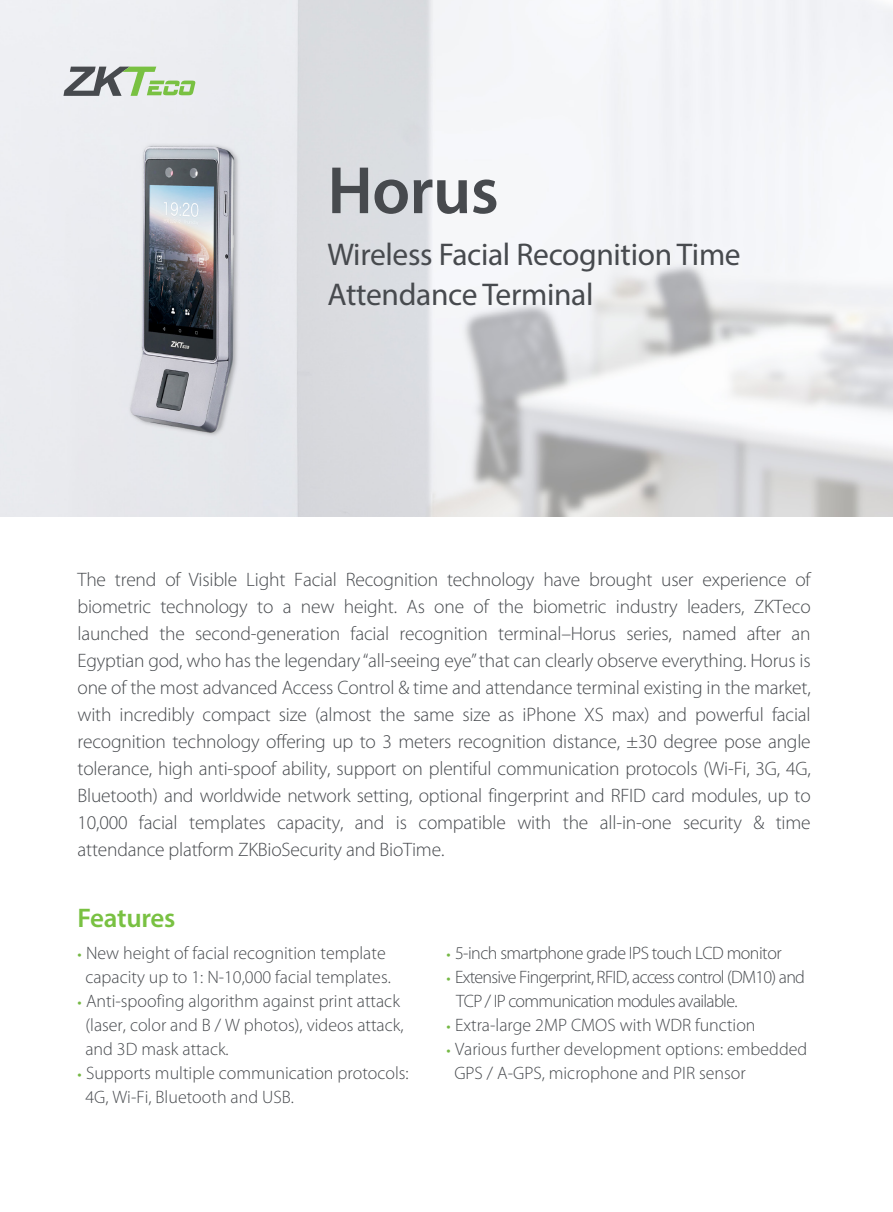
<style>
.page{position:relative;width:893px;height:1212px;background:#fff}
.page>*{position:absolute;margin:0;border:0;box-sizing:border-box;transform-origin:0 0}
.t1{font:600 67.5px "Myriad Pro";letter-spacing:-.01em;color:#474a4e}
.t2{font:31.5px/40.3px "Myriad Pro";letter-spacing:-.01em;color:#474a4e}
.t3{font:600 27px "Myriad Pro";letter-spacing:-.01em;color:#79c142}
.t4{font:300 19.5px/27px "Myriad Pro";letter-spacing:-.01em;color:#474a4e;text-align:justify}
.t5{font:300 18px/24px "Myriad Pro";color:#474a4e}
.t6{font:300 18px/24px "Myriad Pro";letter-spacing:-.04em;color:#474a4e}
.t7{font:300 18px "Myriad Pro";letter-spacing:-.03em;color:#474a4e}
.s1{font-weight:400;font-size:15px;color:#75b845}
</style>
<div class="page">
<img style="left:0;top:0;width:893px;height:517px">
<svg style="left:63px;top:67px;width:132px;height:29px;background:#aebda8"></svg>
<h1 class="t1" style="left:327px;top:148px;width:173px">Horus</h1>
<h2 class="t2" style="left:327px;top:234px;width:415px">Wireless Facial Recognition Time<br>Attendance Terminal</h2>
<p class="t4" style="left:78px;top:566px;width:735px">The trend of Visible Light Facial Recognition technology have brought user experience of biometric technology to a new height. As one of the biometric industry leaders, ZKTeco launched the second-generation facial recognition terminal–Horus series, named after an Egyptian god, who has the legendary “all-seeing eye”that can clearly observe everything. Horus is one of the most advanced Access Control &amp; time and attendance terminal existing in the market, with incredibly compact size (almost the same size as iPhone XS max) and powerful facial recognition technology offering up to 3 meters recognition distance, ±30 degree pose angle tolerance, high anti-spoof ability, support on plentiful communication protocols (Wi-Fi, 3G, 4G, Bluetooth) and worldwide network setting, optional fingerprint and RFID card modules, up to 10,000 facial templates capacity, and is compatible with the all-in-one security &amp; time attendance platform ZKBioSecurity and BioTime.</p>
<h3 class="t3" style="left:78px;top:900px;width:99px">Features</h3>
<p class="t5" style="left:78px;top:940px;width:315px;text-align:center"><span class="s1">•</span> New height of facial recognition template capacity up to 1: N-10,000 facial templates.</p>
<p class="t5" style="left:85px;top:988px;width:320px;text-indent:-8px"><span class="s1">•</span> Anti-spoofing algorithm against print attack (laser, color and B / W photos), videos attack, and 3D mask attack.</p>
<p class="t5" style="left:85px;top:1060px;width:325px;text-indent:-8px"><span class="s1">•</span> Supports multiple communication protocols:<br>4G, Wi-Fi, Bluetooth and USB.</p>
<p class="t7" style="left:446px;top:942px;width:337px"><span class="s1">•</span> 5-inch smartphone grade IPS touch LCD monitor</p>
<p class="t6" style="left:456px;top:964px;width:350px;text-indent:-10px"><span class="s1">•</span> Extensive Fingerprint, RFID, access control (DM10) and<br>TCP / IP communication modules available.</p>
<p class="t5" style="left:446px;top:1012px;width:311px"><span class="s1">•</span> Extra-large 2MP CMOS with WDR function</p>
<p class="t5" style="left:454px;top:1036px;width:355px;text-indent:-8px"><span class="s1">•</span> Various further development options: embedded<br>GPS / A-GPS, microphone and PIR sensor</p>
</div>
